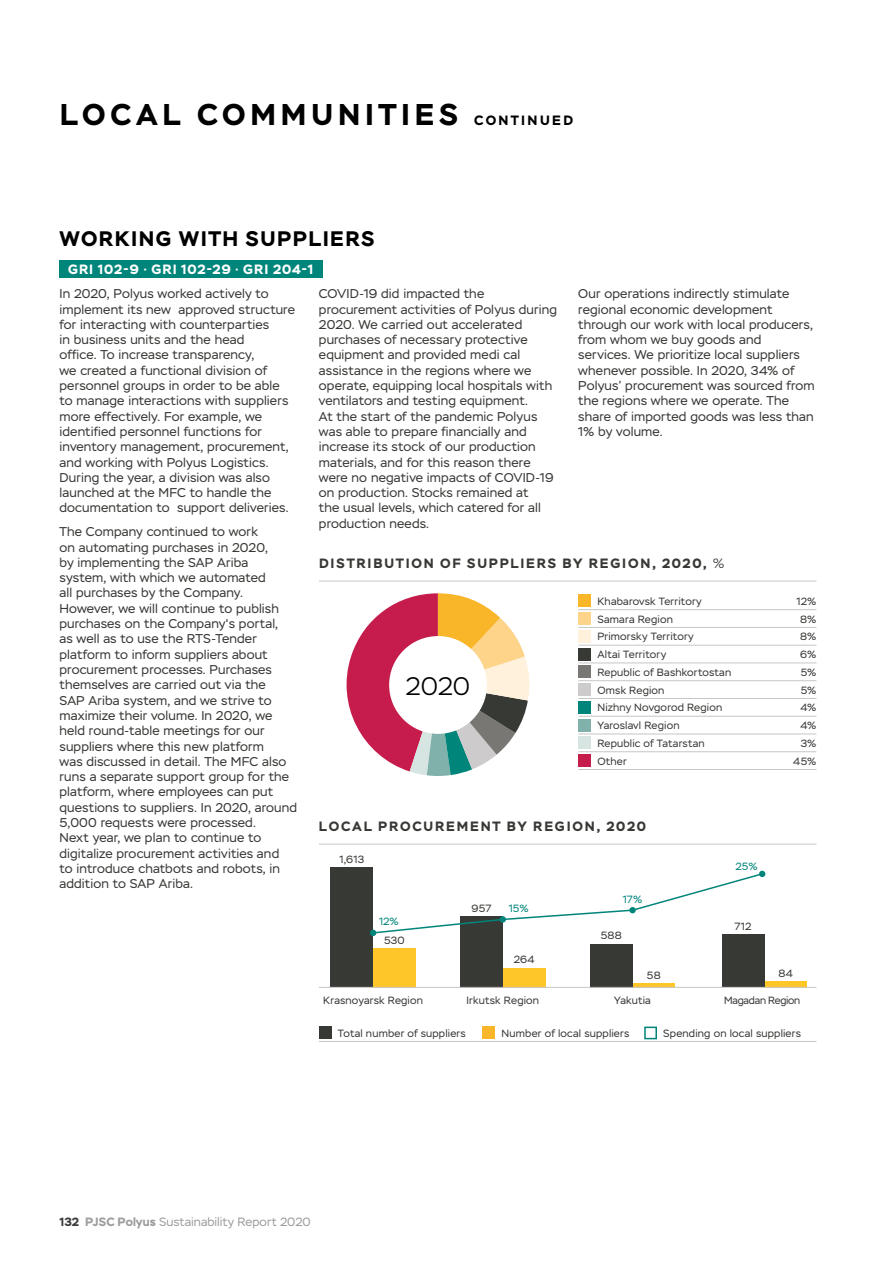
<style>
.page{position:relative;width:893px;height:1263px;background:#fff}
.page>*{position:absolute;margin:0;border:0;box-sizing:border-box;transform-origin:0 0}
.t1{font:700 30px "Stem";letter-spacing:.16em;color:#000}
.t2{font:300 25.35px "Stem";color:#000}
.t3{font:700 21px "Stem";letter-spacing:.07em;color:#000}
.t4{font:700 13.5px "Stem";letter-spacing:.135em;color:#373935}
.t5{font:700 13.5px "Stem";letter-spacing:.07em;color:#fff}
.t6{font:700 13.5px "Stem";letter-spacing:.175em;color:#000}
.t7{font:12.75px/15.3px "Stem";letter-spacing:.015em;color:#373935}
.t8{font:12px "Stem";color:#9d9d9c}
.t9{font:10.5px "Stem";letter-spacing:.02em;color:#373935}
.t10{font:10.5px "Stem";letter-spacing:-.02em;color:#373935}
.t11{font:10.5px "Stem";color:#00857b}
.s1{font-family:"Calibri"}
.s2{font-weight:300}
.s3{font-weight:700;color:#3c3c3b}
.s4{font-weight:700}
</style>
<div class="page">
<div style="left:60px;top:260px;width:263px;height:17px;background:#00857b"></div>
<svg style="left:346px;top:593px;width:184px;height:183px"></svg>
<div style="left:389px;top:636px;width:98px;height:98px;background:#fff;border-radius:50%"></div>
<hr style="left:319px;top:581px;width:497px;height:1px;background:#c6c6c6">
<div style="left:578px;top:594px;width:13px;height:13px;background:#fab629"></div>
<div style="left:319px;top:1026px;width:13px;height:13px;background:#373935"></div>
<div style="left:483px;top:1026px;width:12px;height:13px;background:#fab629"></div>
<div style="left:644px;top:1026px;width:13px;height:13px;border:2px solid #00857b"></div>
<div style="left:578px;top:630px;width:13px;height:13px;background:#fff1db"></div>
<div style="left:578px;top:665px;width:13px;height:13px;background:#797774"></div>
<div style="left:578px;top:648px;width:13px;height:12px;background:#373935"></div>
<div style="left:578px;top:683px;width:13px;height:13px;background:#cdcbcb"></div>
<div style="left:578px;top:612px;width:13px;height:13px;background:#fed48b"></div>
<div style="left:578px;top:701px;width:13px;height:13px;background:#00857b"></div>
<div style="left:578px;top:736px;width:13px;height:13px;background:#d6e4e2"></div>
<div style="left:578px;top:719px;width:13px;height:12px;background:#81b1ab"></div>
<div style="left:578px;top:754px;width:13px;height:13px;background:#c51c4b"></div>
<hr style="left:578px;top:609px;width:238px;height:1px;background:#c6c6c6">
<hr style="left:319px;top:1041px;width:497px;height:1px;background:#c6c6c6">
<hr style="left:578px;top:645px;width:238px;height:1px;background:#c6c6c6">
<hr style="left:578px;top:680px;width:238px;height:1px;background:#c6c6c6">
<hr style="left:578px;top:662px;width:238px;height:1px;background:#c6c6c6">
<hr style="left:578px;top:698px;width:238px;height:1px;background:#c6c6c6">
<hr style="left:578px;top:627px;width:238px;height:1px;background:#c6c6c6">
<hr style="left:578px;top:716px;width:238px;height:1px;background:#c6c6c6">
<hr style="left:578px;top:751px;width:238px;height:1px;background:#c6c6c6">
<hr style="left:578px;top:734px;width:238px;height:1px;background:#c6c6c6">
<hr style="left:578px;top:769px;width:238px;height:1px;background:#c6c6c6">
<hr style="left:319px;top:844px;width:497px;height:1px;background:#c6c6c6">
<div style="left:764px;top:981px;width:43px;height:6px;background:#ffc629"></div>
<div style="left:722px;top:934px;width:42px;height:53px;background:#373935"></div>
<svg style="left:632px;top:983px;width:43px;height:4px"></svg>
<div style="left:590px;top:944px;width:42px;height:43px;background:#373935"></div>
<div style="left:503px;top:968px;width:42px;height:19px;background:#ffc629"></div>
<div style="left:460px;top:916px;width:43px;height:71px;background:#373935"></div>
<div style="left:373px;top:948px;width:43px;height:39px;background:#ffc629"></div>
<div style="left:331px;top:867px;width:42px;height:120px;background:#373935"></div>
<hr style="left:319px;top:987px;width:497px;height:1px;background:#c6c6c6">
<svg style="left:370px;top:871px;width:395px;height:65px"></svg>
<h1 class="t1" style="left:60px;top:96px;width:400px">LOCAL COMMUNITIES</h1>
<p class="t6" style="left:474px;top:112px;width:100px">CONTINUED</p>
<h3 class="t3" style="left:60px;top:225px;width:316px">WORKING WITH SUPPLIERS</h3>
<p class="t5" style="left:68px;top:261px;width:247px">GRI 102-9 <span class="s1">·</span> GRI 102-29 <span class="s1">·</span> GRI 204-1</p>
<p class="t7" style="left:60px;top:286px;width:237px">In 2020, Polyus worked actively to implement its new approved structure for interacting with counterparties<br>in business units and the head<br>office. To increase transparency,<br>we created a functional division of personnel groups in order to be able to manage interactions with suppliers more effectively. For example, we identified personnel functions for inventory management, procurement, and working with Polyus Logistics.<br>During the year, a division was also launched at the MFC to handle the documentation to support deliveries.</p>
<p class="t7" style="left:60px;top:524px;width:239px">The Company continued to work<br>on automating purchases in 2020,<br>by implementing the SAP Ariba system, with which we automated<br>all purchases by the Company.<br>However, we will continue to publish purchases on the Company's portal,<br>as well as to use the RTS-Tender platform to inform suppliers about procurement processes. Purchases themselves are carried out via the<br>SAP Ariba system, and we strive to maximize their volume. In 2020, we held round-table meetings for our suppliers where this new platform<br>was discussed in detail. The MFC also runs a separate support group for the platform, where employees can put questions to suppliers. In 2020, around 5,000 requests were processed.<br>Next year, we plan to continue to digitalize procurement activities and<br>to introduce chatbots and robots, in addition to SAP Ariba.</p>
<p class="t7" style="left:319px;top:286px;width:240px">COVID-19 did impacted the procurement activities of Polyus during 2020. We carried out accelerated purchases of necessary protective equipment and provided medi cal assistance in the regions where we operate, equipping local hospitals with ventilators and testing equipment.<br>At the start of the pandemic Polyus was able to prepare financially and increase its stock of our production materials, and for this reason there were no negative impacts of COVID-19 on production. Stocks remained at<br>the usual levels, which catered for all production needs.</p>
<p class="t7" style="left:578px;top:286px;width:238px">Our operations indirectly stimulate regional economic development through our work with local producers, from whom we buy goods and services. We prioritize local suppliers whenever possible. In 2020, 34% of<br>Polyus’ procurement was sourced from the regions where we operate. The share of imported goods was less than<br>1% by volume.</p>
<p class="t4" style="left:319px;top:555px;width:407px">DISTRIBUTION OF SUPPLIERS BY REGION, 2020, <span class="s2">%</span></p>
<p class="t9" style="left:597px;top:595px;width:106px">Khabarovsk Territory</p>
<p class="t9" style="left:797px;top:595px;width:21px">12%</p>
<h2 class="t2" style="left:406px;top:671px;width:66px">2020</h2>
<p class="t9" style="left:597px;top:613px;width:77px">Samara Region</p>
<p class="t9" style="left:800px;top:613px;width:18px">8%</p>
<p class="t9" style="left:597px;top:631px;width:98px">Primorsky Territory</p>
<p class="t9" style="left:800px;top:631px;width:18px">8%</p>
<p class="t9" style="left:597px;top:666px;width:135px">Republic of Bashkortostan</p>
<p class="t9" style="left:801px;top:666px;width:17px">5%</p>
<p class="t9" style="left:597px;top:648px;width:70px">Altai Territory</p>
<p class="t9" style="left:800px;top:648px;width:18px">6%</p>
<p class="t9" style="left:597px;top:684px;width:69px">Omsk Region</p>
<p class="t9" style="left:801px;top:684px;width:17px">5%</p>
<p class="t9" style="left:597px;top:702px;width:126px">Nizhny Novgorod Region</p>
<p class="t9" style="left:800px;top:702px;width:18px">4%</p>
<p class="t9" style="left:597px;top:737px;width:109px">Republic of Tatarstan</p>
<p class="t9" style="left:801px;top:737px;width:17px">3%</p>
<p class="t9" style="left:597px;top:719px;width:84px">Yaroslavl Region</p>
<p class="t9" style="left:800px;top:719px;width:18px">4%</p>
<p class="t9" style="left:597px;top:755px;width:31px">Other</p>
<p class="t9" style="left:793px;top:755px;width:25px">45%</p>
<p class="t4" style="left:319px;top:817px;width:328px">LOCAL PROCUREMENT BY REGION, 2020</p>
<p class="t9" style="left:340px;top:853px;width:26px">1,613</p>
<p class="t11" style="left:379px;top:916px;width:21px">12%</p>
<p class="t9" style="left:384px;top:934px;width:22px">530</p>
<p class="t9" style="left:472px;top:902px;width:21px">957</p>
<p class="t11" style="left:509px;top:902px;width:22px">15%</p>
<p class="t9" style="left:514px;top:954px;width:22px">264</p>
<p class="t11" style="left:623px;top:893px;width:21px">17%</p>
<p class="t9" style="left:601px;top:930px;width:22px">588</p>
<p class="t11" style="left:735px;top:860px;width:24px">25%</p>
<p class="t9" style="left:735px;top:920px;width:18px">712</p>
<p class="t9" style="left:647px;top:969px;width:15px">58</p>
<p class="t9" style="left:778px;top:967px;width:16px">84</p>
<p class="t9" style="left:323px;top:994px;width:101px">Krasnoyarsk Region</p>
<p class="t9" style="left:467px;top:994px;width:74px">Irkutsk Region</p>
<p class="t9" style="left:614px;top:994px;width:38px">Yakutia</p>
<p class="t10" style="left:724px;top:994px;width:78px">Magadan Region</p>
<p class="t9" style="left:338px;top:1027px;width:129px">Total number of suppliers</p>
<p class="t9" style="left:502px;top:1027px;width:129px">Number of local suppliers</p>
<p class="t9" style="left:663px;top:1027px;width:139px">Spending on local suppliers</p>
<p class="t8" style="left:60px;top:1214px;width:253px"><span class="s3">132</span> <span class="s4">PJSC Polyus</span> Sustainability Report 2020</p>
</div>
